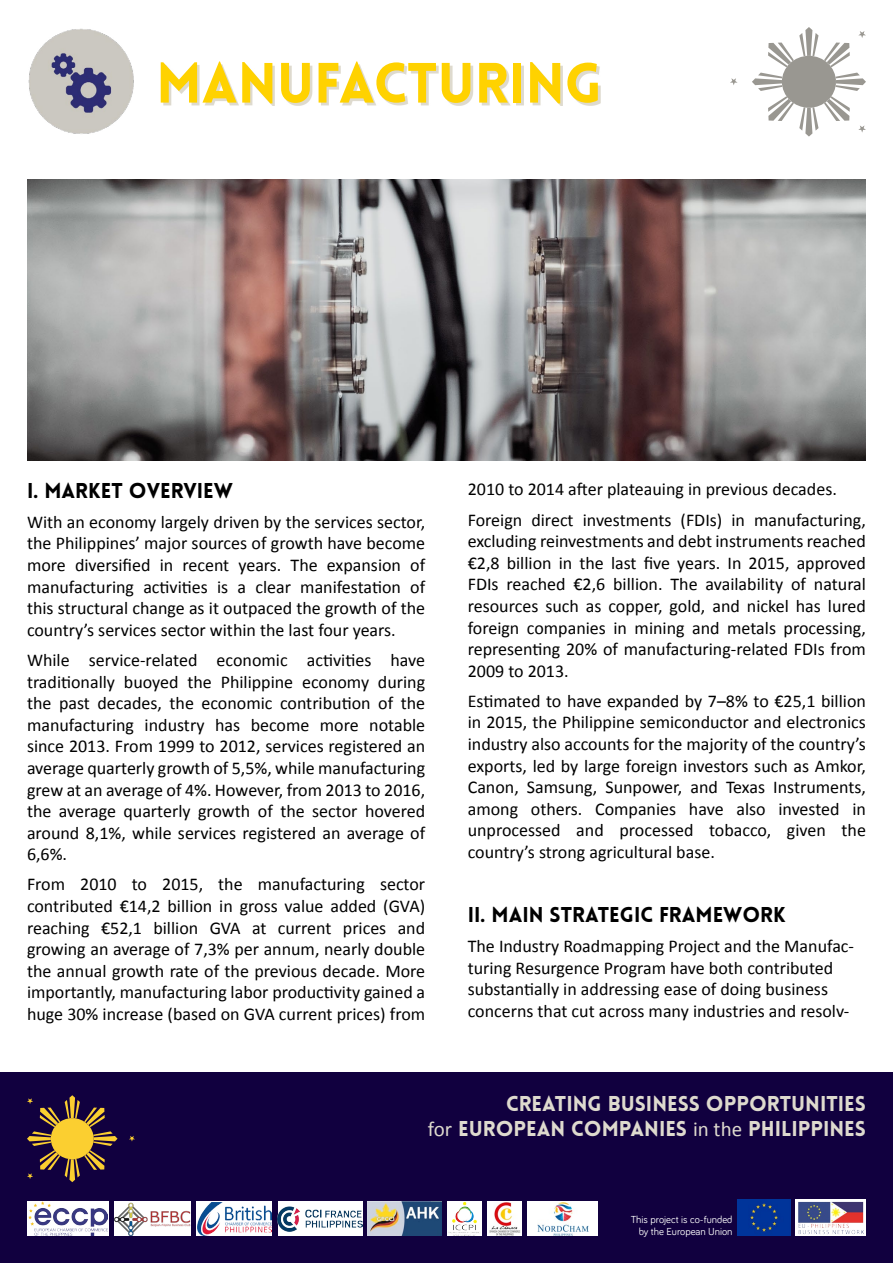
<style>
.page{position:relative;width:893px;height:1263px;background:#fff}
.page>*{position:absolute;margin:0;border:0;box-sizing:border-box;transform-origin:0 0}
.t1{font:900 55.5px "Lovelo";color:#ffd200}
.t2{font:900 21px/25.2px "Lovelo";color:#dedace;text-align:right}
.t3{font:900 21px "Lovelo";color:#000}
.t4{font:18px/21.6px "Calibri";color:#000;text-align:justify}
.t5{font:10.5px/12.6px "Bariol";color:#fff;text-align:right}
.s1{font-family:"Calibri";font-weight:400}
</style>
<div class="page">
<div style="left:0;top:1072px;width:893px;height:191px;background:#11003f"></div>
<div style="left:27px;top:1202px;width:82px;height:34px;background:#fff"></div>
<img style="left:28px;top:1202px;width:80px;height:34px">
<img style="left:114px;top:1202px;width:77px;height:34px">
<svg style="left:196px;top:1202px;width:76px;height:34px"></svg>
<img style="left:197px;top:1203px;width:74px;height:32px">
<div style="left:447px;top:1202px;width:35px;height:34px;background:#fff"></div>
<img style="left:448px;top:1202px;width:31px;height:34px">
<div style="left:528px;top:1202px;width:70px;height:34px;background:#fff"></div>
<img style="left:537px;top:1202px;width:51px;height:33px">
<img style="left:368px;top:1202px;width:73px;height:34px">
<div style="left:278px;top:1202px;width:84px;height:34px;background:#fff"></div>
<img style="left:278px;top:1206px;width:84px;height:25px">
<svg style="left:487px;top:1202px;width:35px;height:34px"></svg>
<img style="left:488px;top:1202px;width:33px;height:33px">
<img style="left:737px;top:1200px;width:54px;height:35px">
<div style="left:795px;top:1200px;width:71px;height:36px;background:#fff"></div>
<img style="left:798px;top:1201px;width:66px;height:34px">
<svg style="left:129px;top:1136px;width:6px;height:5px"></svg>
<svg style="left:27px;top:1095px;width:91px;height:87px"></svg>
<svg style="left:824px;top:43px;width:26px;height:24px"></svg>
<div style="left:782px;top:56px;width:54px;height:52px;background:#999791;border-radius:50%"></div>
<svg style="left:752px;top:73px;width:66px;height:64px"></svg>
<svg style="left:768px;top:27px;width:50px;height:40px"></svg>
<svg style="left:858px;top:31px;width:8px;height:7px"></svg>
<svg style="left:730px;top:78px;width:8px;height:7px"></svg>
<svg style="left:824px;top:73px;width:42px;height:60px"></svg>
<img style="left:28px;top:28px;width:106px;height:106px">
<svg style="left:164px;top:65px;width:437px;height:41px"></svg>
<img style="left:27px;top:179px;width:839px;height:282px">
<p class="t1" style="left:156px;top:48px;width:447px">MANUFACTURING</p>
<p class="t3" style="left:27px;top:477px;width:207px">I. MARKET OVERVIEW</p>
<p class="t4" style="left:27px;top:510px;width:400px">With an economy largely driven by the services sector, the Philippines’ major sources of growth have become more diversified in recent years. The expansion of manufacturing activities is a clear manifestation of this structural change as it outpaced the growth of the country’s services sector within the last four years.</p>
<p class="t4" style="left:27px;top:649px;width:400px">While service-related economic activities have traditionally buoyed the Philippine economy during the past decades, the economic contribution of the manufacturing industry has become more notable since 2013. From 1999 to 2012, services registered an average quarterly growth of 5,5%, while manufacturing grew at an average of 4%. However, from 2013 to 2016, the average quarterly growth of the sector hovered around 8,1%, while services registered an average of 6,6%.</p>
<p class="t4" style="left:27px;top:873px;width:400px">From 2010 to 2015, the manufacturing sector contributed €14,2 billion in gross value added (GVA) reaching €52,1 billion GVA at current prices and growing an average of 7,3% per annum, nearly double the annual growth rate of the previous decade. More importantly, manufacturing labor productivity gained a huge 30% increase (based on GVA current prices) from</p>
<p class="t4" style="left:468px;top:478px;width:371px">2010 to 2014 after plateauing in previous decades.</p>
<p class="t4" style="left:468px;top:508px;width:400px">Foreign direct investments (FDIs) in manufacturing, excluding reinvestments and debt instruments reached €2,8 billion in the last five years. In 2015, approved FDIs reached €2,6 billion. The availability of natural resources such as copper, gold, and nickel has lured foreign companies in mining and metals processing, representing 20% of manufacturing-related FDIs from 2009 to 2013.</p>
<p class="t4" style="left:468px;top:690px;width:400px">Estimated to have expanded by 7–8% to €25,1 billion in 2015, the Philippine semiconductor and electronics industry also accounts for the majority of the country’s exports, led by large foreign investors such as Amkor, Canon, Samsung, Sunpower, and Texas Instruments, among others. Companies have also invested in unprocessed and processed tobacco, given the country’s strong agricultural base.</p>
<p class="t3" style="left:468px;top:901px;width:319px">II. MAIN STRATEGIC FRAMEWORK</p>
<p class="t4" style="left:468px;top:935px;width:388px;text-align:left">The Industry Roadmapping Project and the Manufac&shy;turing Resurgence Program have both contributed substantially in addressing ease of doing business concerns that cut across many industries and resolv-</p>
<p class="t2" style="left:428px;top:1091px;width:440px">CREATING BUSINESS OPPORTUNITIES<br><span class="s1">for</span> EUROPEAN COMPANIES <span class="s1">in the</span> PHILIPPINES</p>
<p class="t5" style="left:631px;top:1212px;width:103px">This project is co-funded by the European Union</p>
</div>
